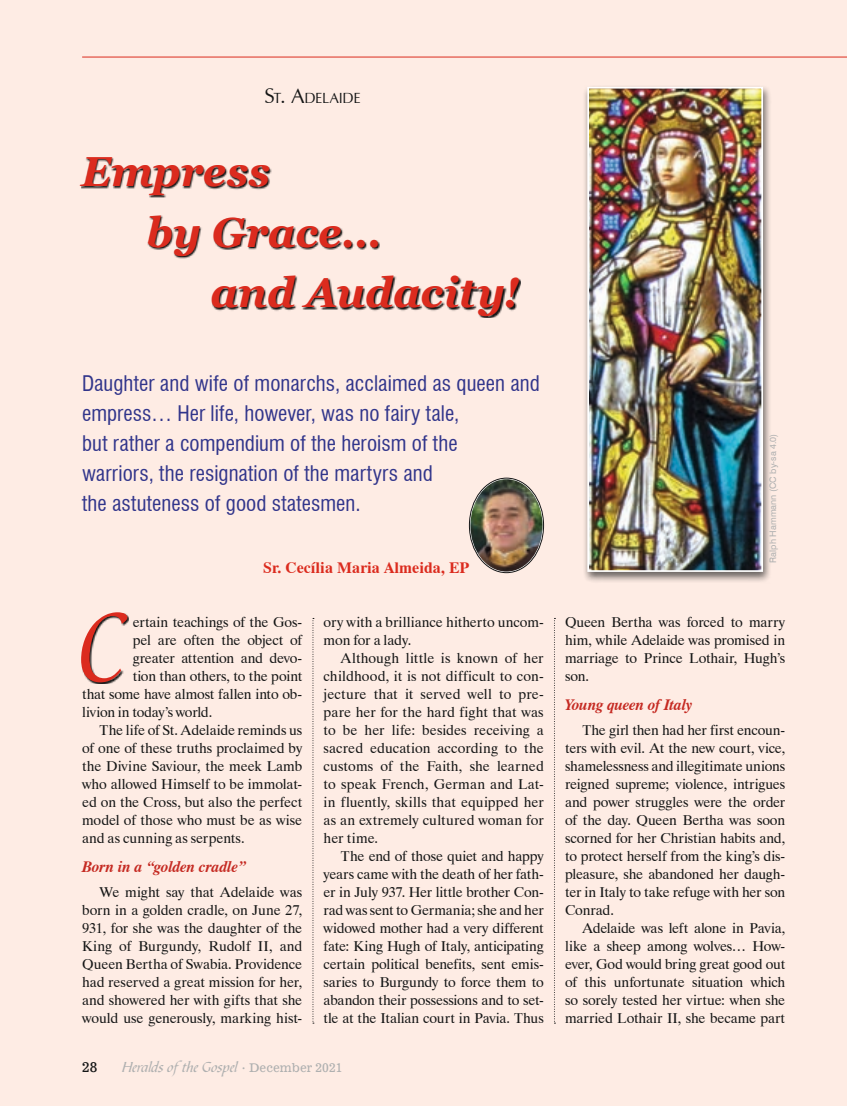
<style>
.page{position:relative;width:847px;height:1106px;background:#fff}
.page>*{position:absolute;margin:0;border:0;box-sizing:border-box;transform-origin:0 0}
.t1{font:81px "Cataneo BT Regular Swash";color:#db2b1e}
.t2{font:italic 700 42px "Georgia";color:#db2b1e}
.t3{font:condensed 21px/30px "Swiss 721 BT";letter-spacing:.005em;color:#31358b}
.t4{font:italic 700 15.75px "Dutch 801 BT";color:#c52a22}
.t5{font:700 15.75px "Dutch 801 BT";letter-spacing:.005em;color:#db2b1e}
.t6{font:15px "Bible Scr T";color:#afb0b0}
.t7{font:14.7px "Zapf Humanist 601 BT";letter-spacing:-.015em;color:#151616}
.t8{font:14.25px/18px "Dutch 801 BT";letter-spacing:-.01em;color:#151616;text-align:justify}
.t9{font:14.25px "Dutch 801 BT";letter-spacing:.01em;color:#151616}
.t10{font:13.5px "News 701 BT Roman A";color:#151616}
.t11{font:9px "Swiss 721 BT";letter-spacing:.005em;color:#afb0b0}
.s1{font-size:21px}
.s2{font-family:"News 701 BT Roman A";font-size:12px}
</style>
<div class="page">
<div style="left:0;top:0;width:846px;height:1106px;background:#feece4"></div>
<div style="left:582px;top:84px;width:189px;height:499px;background:#151616;opacity:.65"></div>
<img style="left:586px;top:86px;width:177px;height:487px">
<svg style="left:81px;top:158px;width:439px;height:159px"></svg>
<svg style="left:82px;top:613px;width:47px;height:70px"></svg>
<hr style="left:82px;top:57px;width:764px;height:1px;background:#db2b1e">
<img style="left:470px;top:479px;width:72px;height:92px">
<svg style="left:554px;top:618px;width:1px;height:405px"></svg>
<svg style="left:312px;top:618px;width:2px;height:405px"></svg>
<p class="t7" style="left:264px;top:89px;width:98px"><span class="s1">S</span>T<span class="s1">. A</span>DELAIDE</p>
<h2 class="t2" style="left:81px;top:144px;width:190px">Empress</h2>
<h2 class="t2" style="left:146px;top:205px;width:236px">by Grace…</h2>
<h2 class="t2" style="left:210px;top:265px;width:310px">and Audacity!</h2>
<h3 class="t3" style="left:82px;top:368px;width:459px">Daughter and wife of monarchs, acclaimed as queen and empress… Her life, however, was no fairy tale,<br>but rather a compendium of the heroism of the<br>warriors, the resignation of the martyrs and<br>the astuteness of good statesmen.</h3>
<p class="t5" style="left:263px;top:558px;width:208px">Sr. Cecília Maria Almeida, EP</p>
<h1 class="t1" style="left:80px;top:589px;width:42px">C</h1>
<p class="t8" style="left:133px;top:613px;width:171px">ertain teachings of the Gos-</p>
<p class="t8" style="left:133px;top:631px;width:171px">pel are often the object of</p>
<p class="t8" style="left:133px;top:649px;width:171px">greater attention and devo-</p>
<p class="t8" style="left:133px;top:667px;width:171px">tion than others, to the point</p>
<p class="t8" style="left:82px;top:685px;width:221px">that some have almost fallen into ob-</p>
<p class="t8" style="left:82px;top:703px;width:131px">livion in today’s world.</p>
<p class="t8" style="left:99px;top:721px;width:204px">The life of St. Adelaide reminds us</p>
<p class="t8" style="left:82px;top:739px;width:222px">of one of these truths proclaimed by</p>
<p class="t8" style="left:82px;top:757px;width:221px">the Divine Saviour, the meek Lamb</p>
<p class="t8" style="left:82px;top:775px;width:221px">who allowed Himself to be immolat-</p>
<p class="t8" style="left:82px;top:793px;width:221px">ed on the Cross, but also the perfect</p>
<p class="t8" style="left:82px;top:811px;width:221px">model of those who must be as wise</p>
<p class="t9" style="left:82px;top:829px;width:164px">and as cunning as serpents.</p>
<p class="t4" style="left:82px;top:856px;width:165px">Born in a “golden cradle”</p>
<p class="t8" style="left:82px;top:883px;width:222px;text-indent:17px">We might say that Adelaide was born in a golden cradle, on June 27, 931, for she was the daughter of the King of Burgundy, Rudolf II, and Queen Bertha of Swabia. Providence had reserved a great mission for her, and showered her with gifts that she would use generously, marking hist-</p>
<p class="t8" style="left:323px;top:613px;width:221px">ory with a brilliance hitherto uncom&shy;mon for a lady.</p>
<p class="t8" style="left:323px;top:649px;width:221px;text-indent:17px">Although little is known of her childhood, it is not difficult to con&shy;jecture that it served well to pre&shy;pare her for the hard fight that was to be her life: besides receiving a sacred education according to the customs of the Faith, she learned to speak French, German and Lat&shy;in fluently, skills that equipped her as an extremely cultured woman for her time.</p>
<p class="t8" style="left:323px;top:847px;width:222px;text-indent:17px">The end of those quiet and happy years came with the death of her fath&shy;er in July 937. Her little brother Con&shy;rad was sent to Germania; she and her widowed mother had a very different fate: King Hugh of Italy, anticipating certain political benefits, sent emis&shy;saries to Burgundy to force them to abandon their possessions and to set&shy;tle at the Italian court in Pavia. Thus</p>
<p class="t10" style="left:82px;top:1058px;width:17px">28</p>
<p class="t6" style="left:122px;top:1057px;width:222px">Heralds of the Gospel <sub>·</sub> <span class="s2">December 2021</span></p>
<p class="t11" style="left:767px;top:562px;width:131px;rotate:-90deg">Ralph Hammann (CC by-sa 4.0)</p>
<p class="t8" style="left:565px;top:613px;width:221px">Queen Bertha was forced to marry him, while Adelaide was promised in marriage to Prince Lothair, Hugh’s son.</p>
<p class="t4" style="left:565px;top:694px;width:129px">Young queen of Italy</p>
<p class="t8" style="left:565px;top:721px;width:221px;text-indent:17px">The girl then had her first encoun&shy;ters with evil. At the new court, vice, shamelessness and illegitimate unions reigned supreme; violence, intrigues and power struggles were the order of the day. Queen Bertha was soon scorned for her Christian habits and, to protect herself from the king’s dis&shy;pleasure, she abandoned her daugh&shy;ter in Italy to take refuge with her son Conrad.</p>
<p class="t8" style="left:565px;top:919px;width:222px;text-indent:17px">Adelaide was left alone in Pavia, like a sheep among wolves… How&shy;ever, God would bring great good out of this unfortunate situation which so sorely tested her virtue: when she married Lothair II, she became part</p>
</div>
